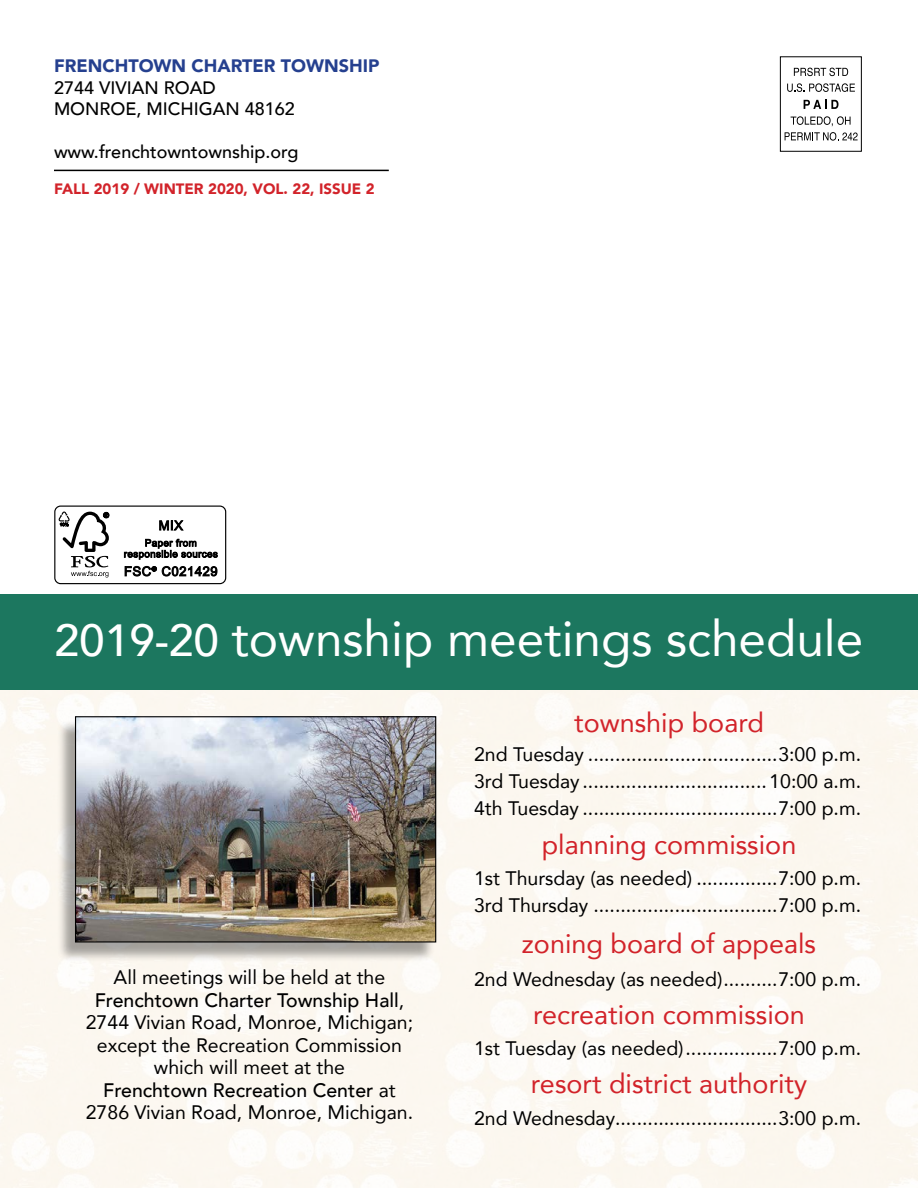
<style>
.page{position:relative;width:918px;height:1188px;background:#fff}
.page>*{position:absolute;margin:0;border:0;box-sizing:border-box;transform-origin:0 0}
.t1{font:49.5px "Avenir";color:#fff}
.t2{font:27px "Avenir";color:#d2232a}
.t3{font:19.5px/22.5px "Avenir";color:#000;text-align:center}
.t4{font:500 18px/21.6px "Avenir";color:#000}
.t5{font:900 18px "Avenir";color:#25408f}
.t6{font:900 15px "Avenir";color:#d2232a}
.s1{font-weight:500;font-size:45px}
.s2{font-weight:500}
</style>
<div class="page">
<img style="left:0;top:689px;width:918px;height:499px">
<div style="left:0;top:594px;width:918px;height:95px;background:#1c775f"></div>
<div style="left:780px;top:56px;width:82px;height:96px;border:1px solid #000"></div>
<svg style="left:794px;top:68px;width:54px;height:8px"></svg>
<svg style="left:787px;top:83px;width:68px;height:9px"></svg>
<svg style="left:804px;top:100px;width:35px;height:9px"></svg>
<svg style="left:791px;top:116px;width:60px;height:10px"></svg>
<svg style="left:785px;top:132px;width:73px;height:9px"></svg>
<hr style="left:54px;top:170px;width:335px;height:1px;background:#000">
<div style="left:57px;top:719px;width:378px;height:243px;background:#000;opacity:.35"></div>
<img style="left:77px;top:718px;width:357px;height:223px">
<div style="left:75px;top:716px;width:361px;height:227px;border:1px solid #000"></div>
<div style="left:54px;top:506px;width:172px;height:78px;border:1px solid #000;border-radius:6px"></div>
<svg style="left:59px;top:512px;width:50px;height:66px"></svg>
<svg style="left:159px;top:520px;width:25px;height:11px"></svg>
<svg style="left:124px;top:539px;width:94px;height:21px"></svg>
<svg style="left:125px;top:566px;width:93px;height:11px"></svg>
<p class="t5" style="left:54px;top:50px;width:327px">FRENCHTOWN CHARTER TOWNSHIP</p>
<p class="t4" style="left:54px;top:76px;width:242px">2744 VIVIAN ROAD<br>MONROE, MICHIGAN 48162</p>
<p class="t4" style="left:54px;top:140px;width:246px">www.frenchtowntownship.org</p>
<p class="t6" style="left:54px;top:176px;width:322px">FALL 2019 / WINTER 2020, VOL. 22, ISSUE 2</p>
<h1 class="t1" style="left:55px;top:599px;width:810px"><span class="s1">2019-20</span> township meetings schedule</h1>
<p class="t3" style="left:86px;top:965px;width:329px">All meetings will be held at the<br><span class="s2">Frenchtown Charter Township Hall</span>,<br>2744 Vivian Road, Monroe, Michigan; except the Recreation Commission which will meet at the<br><span class="s2">Frenchtown Recreation Center</span> at<br>2786 Vivian Road, Monroe, Michigan.</p>
<h2 class="t2" style="left:574px;top:701px;width:191px">township board</h2>
<p class="t3" style="left:474px;top:741px;width:388px;line-height:27px;text-align:justify">2nd Tuesday ...................................3:00 p.m.<br>3rd Tuesday ..................................10:00 a.m.<br>4th Tuesday ....................................7:00 p.m.</p>
<h2 class="t2" style="left:542px;top:823px;width:256px">planning commission</h2>
<p class="t3" style="left:474px;top:865px;width:388px;line-height:27px;text-align:left">1st Thursday (as needed) ...............7:00 p.m.<br>3rd Thursday ..................................7:00 p.m.</p>
<h2 class="t2" style="left:522px;top:922px;width:296px">zoning board of appeals</h2>
<p class="t3" style="left:474px;top:967px;width:388px">2nd Wednesday (as needed)..........7:00 p.m.</p>
<h2 class="t2" style="left:533px;top:993px;width:273px">recreation commission</h2>
<p class="t3" style="left:474px;top:1037px;width:388px">1st Tuesday (as needed).................7:00 p.m.</p>
<h2 class="t2" style="left:531px;top:1062px;width:278px">resort district authority</h2>
<p class="t3" style="left:474px;top:1106px;width:388px">2nd Wednesday..............................3:00 p.m.</p>
</div>
